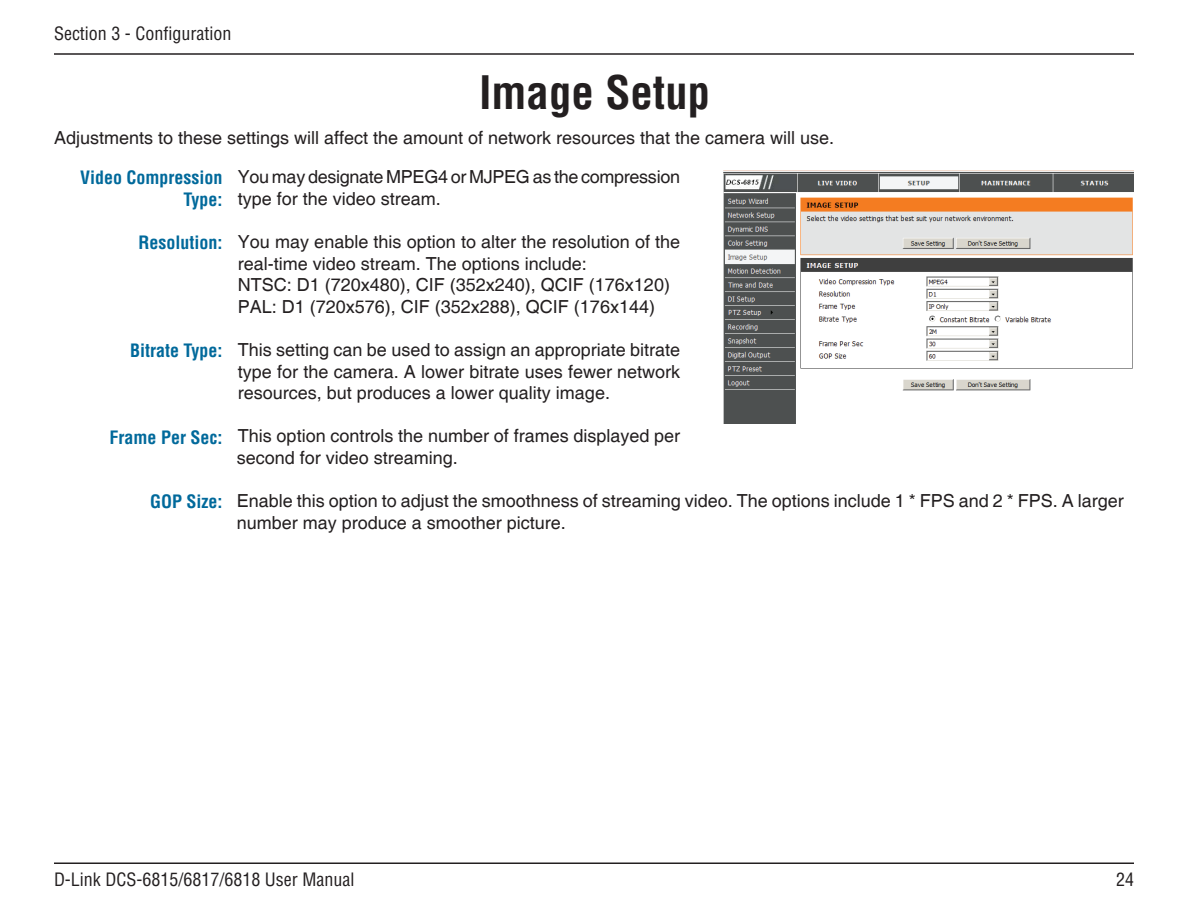
<style>
.page{position:relative;width:1188px;height:918px;background:#fff}
.page>*{position:absolute;margin:0;border:0;box-sizing:border-box;transform-origin:0 0}
.t1{font:700 condensed 45px "Helvetica";color:#231f20}
.t2{font:18px/21.6px "Helvetica";color:#231f20}
.t3{font:700 condensed 18px/21.6px "Helvetica";color:#00699b;text-align:right}
.t4{font:condensed 18px "Helvetica";color:#231f20}
</style>
<div class="page">
<hr style="left:54px;top:53px;width:1080px;height:2px;background:#231f20">
<hr style="left:54px;top:862px;width:1080px;height:2px;background:#231f20">
<img style="left:723px;top:170px;width:410px;height:254px">
<p class="t4" style="left:54px;top:22px;width:179px">Section 3 - Configuration</p>
<h1 class="t1" style="left:479px;top:65px;width:233px">Image Setup</h1>
<p class="t2" style="left:238px;top:118px;width:598px;line-height:39.5px;text-indent:-184px">Adjustments to these settings will affect the amount of network resources that the camera will use.<br>You may designate MPEG4 or MJPEG as the compression</p>
<p class="t2" style="left:238px;top:188px;width:205px">type for the video stream.</p>
<p class="t2" style="left:238px;top:231px;width:444px">You may enable this option to alter the resolution of the real-time video stream. The options include:<br>NTSC: D1 (720x480), CIF (352x240), QCIF (176x120)<br>PAL: D1 (720x576), CIF (352x288), QCIF (176x144)</p>
<p class="t2" style="left:238px;top:339px;width:444px;text-align:justify">This setting can be used to assign an appropriate bitrate type for the camera. A lower bitrate uses fewer network resources, but produces a lower quality image.</p>
<p class="t2" style="left:238px;top:426px;width:444px">This option controls the number of frames displayed per</p>
<p class="t3" style="left:80px;top:167px;width:144px">Video Compression<br>Type:</p>
<p class="t3" style="left:139px;top:232px;width:86px">Resolution:</p>
<p class="t3" style="left:130px;top:340px;width:94px">Bitrate Type:</p>
<p class="t3" style="left:110px;top:426px;width:115px">Frame Per Sec:</p>
<p class="t3" style="left:150px;top:491px;width:74px">GOP Size:</p>
<p class="t2" style="left:237px;top:447px;width:223px">second for video streaming.</p>
<p class="t2" style="left:237px;top:491px;width:888px">Enable this option to adjust the smoothness of streaming video. The options include 1 * FPS and 2 * FPS. A larger number may produce a smoother picture.</p>
<p class="t4" style="left:54px;top:868px;width:302px">D-Link DCS-6815/6817/6818 User Manual</p>
<p class="t4" style="left:1116px;top:868px;width:19px">24</p>
</div>
